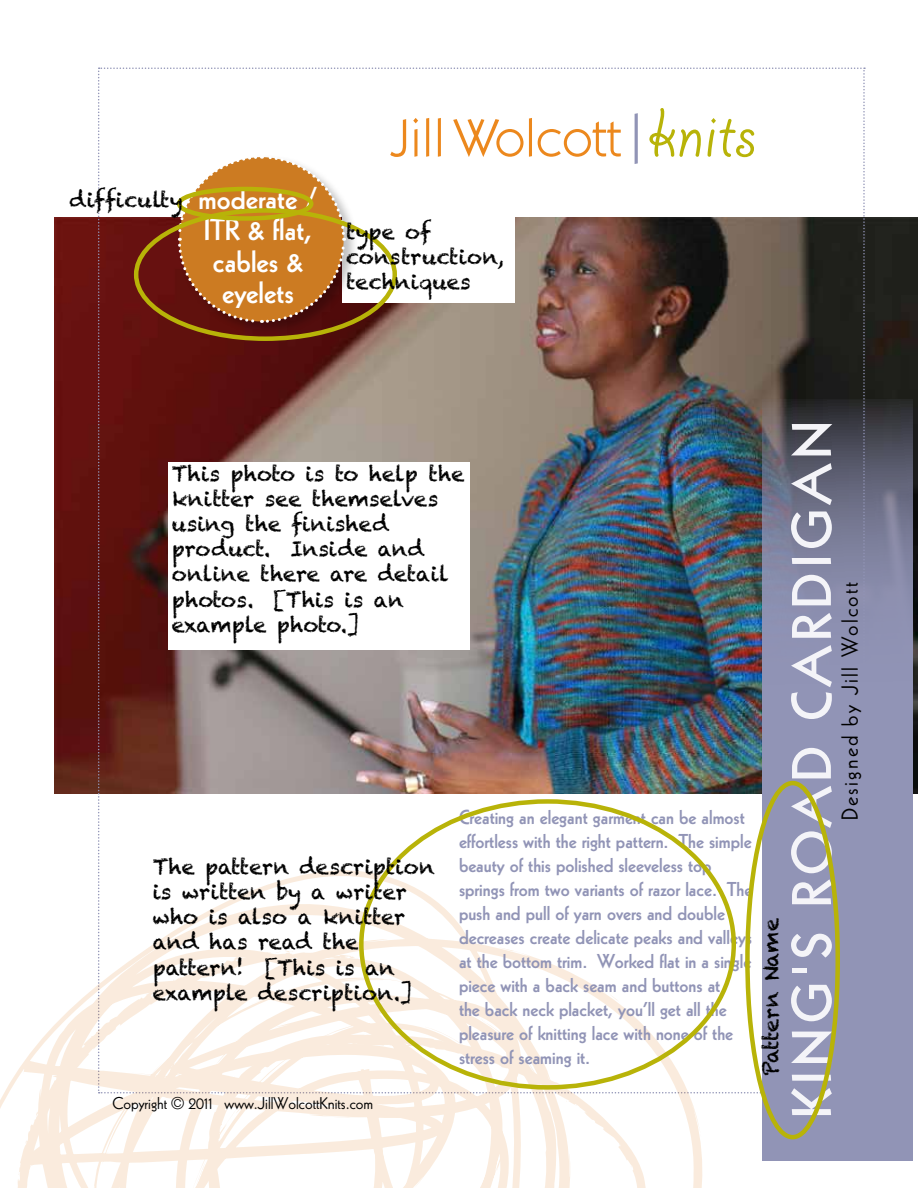
<style>
.page{position:relative;width:918px;height:1188px;background:#fff}
.page>*{position:absolute;margin:0;border:0;box-sizing:border-box;transform-origin:0 0}
.t1{font:800 54px "Kabel LT Std";letter-spacing:.1em;color:#f4f4f8}
.t2{font:800 30px/31.5px "Kabel LT Std";letter-spacing:.005em;color:#fff;text-align:center}
.t3{font:22.5px "Kabel LT Std";letter-spacing:.1em;color:#000}
.t4{font:21px/25.2px "Chalkduster";color:#000}
.t5{font:800 19.5px/24px "Kabel LT Std";color:#9194b6}
.t6{font:16.5px "Kabel LT Std";color:#000}
</style>
<div class="page">
<img style="left:54px;top:217px;width:864px;height:576px">
<svg style="left:762px;top:400px;width:151px;height:761px;background:#878aa7"></svg>
<svg style="left:16px;top:985px;width:192px;height:203px"></svg>
<svg style="left:208px;top:1094px;width:495px;height:94px"></svg>
<img style="left:98px;top:68px;width:767px;height:1026px">
<div style="left:177px;top:187px;width:136px;height:34px;border:4px solid #b8b308;border-radius:50%"></div>
<div style="left:134px;top:208px;width:263px;height:133px;border:4px solid #b8b308;border-radius:50%"></div>
<div style="left:745px;top:781px;width:95px;height:358px;border:4px solid #b8b308;border-radius:50%"></div>
<p class="t4" style="left:70px;top:187px;width:115px">difficulty</p>
<h2 class="t2" style="left:198px;top:183px;width:121px">moderate /<br>ITR &amp; flat, cables &amp; eyelets</h2>
<p class="t4" style="left:346px;top:219px;width:159px">type of construction, techniques</p>
<p class="t4" style="left:172px;top:461px;width:294px">This photo is to help the knitter see themselves using the finished product. Inside and online there are detail photos. [This is an example photo.]</p>
<p class="t4" style="left:153px;top:854px;width:284px">The pattern description is written by a writer who is also a knitter and has read the pattern! [This is an example description.]</p>
<p class="t6" style="left:112px;top:1094px;width:262px">Copyright © 2011 www.JillWolcottKnits.com</p>
<p class="t5" style="left:459px;top:806px;width:295px">Creating an elegant garment can be almost effortless with the right pattern. The simple beauty of this polished sleeveless top springs from two variants of razor lace. The push and pull of yarn overs and double decreases create delicate peaks and valleys at the bottom trim. Worked flat in a single piece with a back seam and buttons at<br>the back neck placket, you’ll get all the pleasure of knitting lace with none of the stress of seaming it.</p>
<p class="t4" style="left:758px;top:1076px;width:160px;rotate:-90deg">Pattern Name</p>
<h1 class="t1" style="left:781px;top:1118px;width:699px;rotate:-90deg">King's road cardigan</h1>
<p class="t3" style="left:837px;top:820px;width:239px;rotate:-90deg">Designed by Jill Wolcott</p>
</div>
